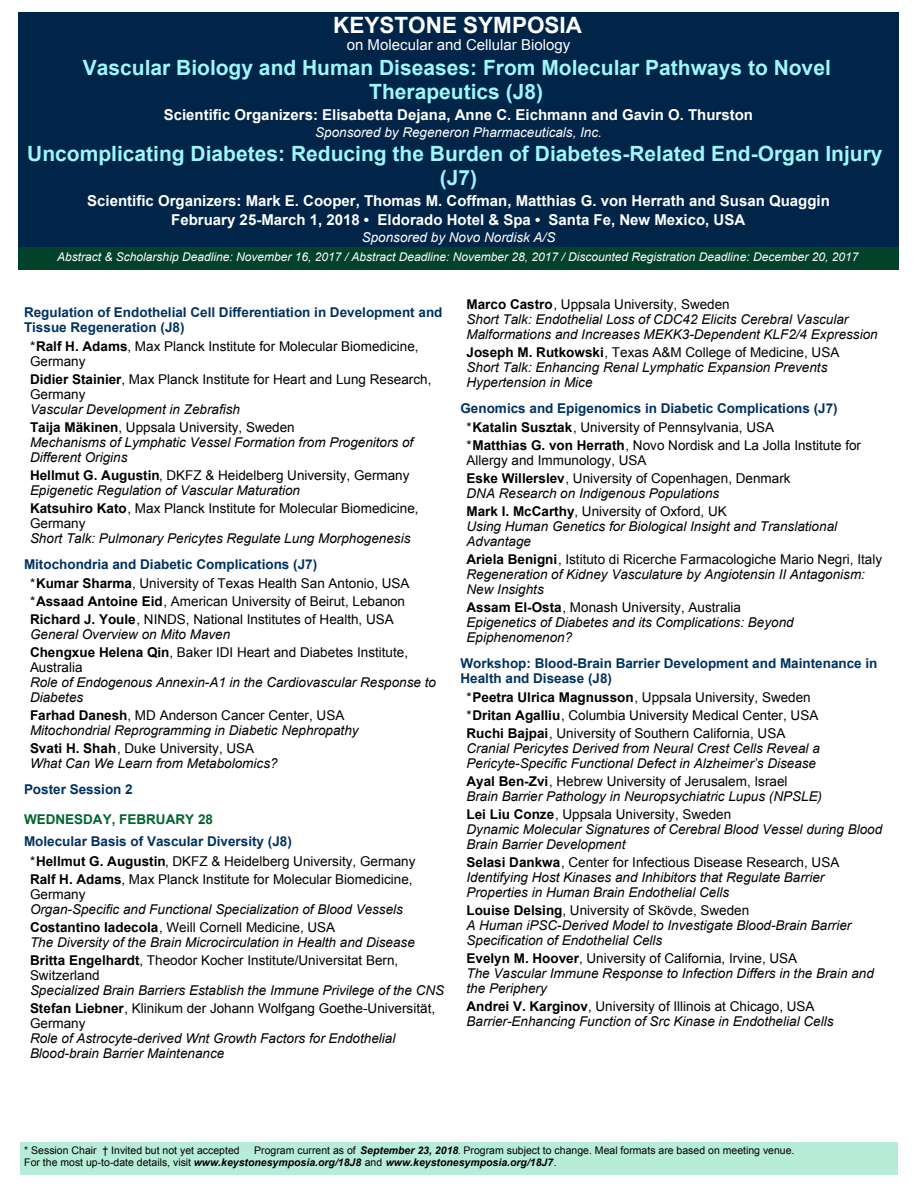
<style>
.page{position:relative;width:918px;height:1188px;background:#fff}
.page>*{position:absolute;margin:0;border:0;box-sizing:border-box;transform-origin:0 0}
.t1{font:700 22.5px "Arial";color:#fff}
.t2{font:700 21px/24px "Arial";color:#9df7fd;text-align:center}
.t3{font:700 15px/19.5px "Arial";color:#fff;text-align:center}
.t4{font:15px "Arial";color:#fff}
.t5{font:italic 13.5px/15px "Arial";color:#000}
.t6{font:13.5px/15px "Arial";color:#000}
.t7{font:700 13.5px/19.5px "Arial";color:#003260}
.t8{font:italic 13.5px "Arial";color:#fff}
.t9{font:700 13.5px "Arial";color:#00652e}
.t10{font:italic 12px "Arial";color:#fff}
.t11{font:10.5px/12px "Arial";color:#000}
.s1{font-weight:700}
.s2{font-weight:700;font-style:normal}
.s3{font-style:normal}
.s4{font-weight:400;color:#000}
.s5{color:#000}
.s6{font-style:italic}
.s7{font-weight:700;font-style:italic}
</style>
<div class="page">
<div style="left:20px;top:1142px;width:877px;height:33px;background:#b7ecd8"></div>
<div style="left:18px;top:12px;width:881px;height:236px;background:#012548"></div>
<div style="left:18px;top:248px;width:881px;height:22px;background:#02412a"></div>
<h1 class="t1" style="left:333px;top:17px;width:250px">KEYSTONE SYMPOSIA</h1>
<p class="t4" style="left:347px;top:39px;width:225px">on Molecular and Cellular Biology</p>
<h2 class="t2" style="left:83px;top:58px;width:750px">Vascular Biology and Human Diseases: From Molecular Pathways to Novel<br>Therapeutics (J8)</h2>
<p class="t3" style="left:164px;top:106px;width:591px">Scientific Organizers: Elisabetta Dejana, Anne C. Eichmann and Gavin O. Thurston</p>
<p class="t8" style="left:315px;top:127px;width:288px">Sponsored by Regeneron Pharmaceuticals, Inc.</p>
<h2 class="t2" style="left:27px;top:143px;width:857px">Uncomplicating Diabetes: Reducing the Burden of Diabetes-Related End-Organ Injury (J7)</h2>
<p class="t3" style="left:87px;top:192px;width:744px">Scientific Organizers: Mark E. Cooper, Thomas M. Coffman, Matthias G. von Herrath and Susan Quaggin<br>February 25-March 1, 2018 • Eldorado Hotel &amp; Spa • Santa Fe, New Mexico, USA</p>
<p class="t8" style="left:362px;top:232px;width:195px">Sponsored by Novo Nordisk A/S</p>
<p class="t10" style="left:57px;top:252px;width:803px">Abstract &amp; Scholarship Deadline: November 16, 2017 / Abstract Deadline: November 28, 2017 / Discounted Registration Deadline: December 20, 2017</p>
<p class="t7" style="left:24px;top:306px;width:420px;line-height:15px">Regulation of Endothelial Cell Differentiation in Development and<br>Tissue Regeneration (J8)</p>
<p class="t6" style="left:30px;top:340px;width:390px">*<span class="s1">Ralf H. Adams</span>, Max Planck Institute for Molecular Biomedicine,<br>Germany</p>
<p class="t6" style="left:30px;top:373px;width:403px"><span class="s1">Didier Stainier</span>, Max Planck Institute for Heart and Lung Research,<br>Germany</p>
<p class="t5" style="left:30px;top:401px;width:266px;line-height:18px">Vascular Development in Zebrafish<br><span class="s2">Taija Mäkinen</span><span class="s3">, Uppsala University, Sweden</span></p>
<p class="t5" style="left:30px;top:436px;width:385px">Mechanisms of Lymphatic Vessel Formation from Progenitors of<br>Different Origins</p>
<p class="t5" style="left:30px;top:469px;width:381px"><span class="s2">Hellmut G. Augustin</span><span class="s3">, DKFZ &amp; Heidelberg University, Germany<br></span>Epigenetic Regulation of Vascular Maturation</p>
<p class="t6" style="left:30px;top:502px;width:390px"><span class="s1">Katsuhiro Kato</span>, Max Planck Institute for Molecular Biomedicine,<br>Germany</p>
<p class="t5" style="left:30px;top:532px;width:382px">Short Talk: Pulmonary Pericytes Regulate Lung Morphogenesis</p>
<p class="t7" style="left:30px;top:555px;width:381px;text-indent:-6px">Mitochondria and Diabetic Complications (J7)<br><span class="s4">*</span><span class="s5">Kumar Sharma</span><span class="s4">, University of Texas Health San Antonio, USA</span></p>
<p class="t6" style="left:30px;top:594px;width:377px;line-height:18px">*<span class="s1">Assaad Antoine Eid</span>, American University of Beirut, Lebanon<br><span class="s1">Richard J. Youle</span>, NINDS, National Institutes of Health, USA</p>
<p class="t6" style="left:30px;top:627px;width:380px;line-height:18px"><span class="s6">General Overview on Mito Maven<br></span><span class="s1">Chengxue Helena Qin</span>, Baker IDI Heart and Diabetes Institute,</p>
<p class="t6" style="left:30px;top:661px;width:54px">Australia</p>
<p class="t5" style="left:30px;top:676px;width:408px">Role of Endogenous Annexin-A1 in the Cardiovascular Response to<br>Diabetes</p>
<p class="t5" style="left:30px;top:709px;width:330px"><span class="s2">Farhad Danesh</span><span class="s3">, MD Anderson Cancer Center, USA<br></span>Mitochondrial Reprogramming in Diabetic Nephropathy</p>
<p class="t5" style="left:30px;top:742px;width:249px"><span class="s2">Svati H. Shah</span><span class="s3">, Duke University, USA<br></span>What Can We Learn from Metabolomics?</p>
<p class="t7" style="left:24px;top:780px;width:110px">Poster Session 2</p>
<p class="t9" style="left:24px;top:814px;width:191px">WEDNESDAY, FEBRUARY 28</p>
<p class="t7" style="left:30px;top:833px;width:387px;text-indent:-6px">Molecular Basis of Vascular Diversity (J8)<br><span class="s4">*</span><span class="s5">Hellmut G. Augustin</span><span class="s4">, DKFZ &amp; Heidelberg University, Germany</span></p>
<p class="t6" style="left:30px;top:873px;width:384px"><span class="s1">Ralf H. Adams</span>, Max Planck Institute for Molecular Biomedicine,<br>Germany</p>
<p class="t5" style="left:30px;top:901px;width:374px;line-height:18px">Organ-Specific and Functional Specialization of Blood Vessels<br><span class="s2">Costantino Iadecola</span><span class="s3">, Weill Cornell Medicine, USA</span></p>
<p class="t5" style="left:30px;top:934px;width:386px;line-height:18px">The Diversity of the Brain Microcirculation in Health and Disease<br><span class="s2">Britta Engelhardt</span><span class="s3">, Theodor Kocher Institute/Universitat Bern,</span></p>
<p class="t6" style="left:30px;top:969px;width:71px">Switzerland</p>
<p class="t5" style="left:30px;top:982px;width:416px;line-height:18px">Specialized Brain Barriers Establish the Immune Privilege of the CNS<br><span class="s2">Stefan Liebner</span><span class="s3">, Klinikum der Johann Wolfgang Goethe-Universität,</span></p>
<p class="t6" style="left:30px;top:1017px;width:57px">Germany</p>
<p class="t5" style="left:30px;top:1031px;width:367px">Role of Astrocyte-derived Wnt Growth Factors for Endothelial<br>Blood-brain Barrier Maintenance</p>
<p class="t5" style="left:466px;top:298px;width:413px"><span class="s2">Marco Castro</span><span class="s3">, Uppsala University, Sweden<br></span>Short Talk: Endothelial Loss of CDC42 Elicits Cerebral Vascular<br>Malformations and Increases MEKK3-Dependent KLF2/4 Expression</p>
<p class="t5" style="left:466px;top:346px;width:374px"><span class="s2">Joseph M. Rutkowski</span><span class="s3">, Texas A&amp;M College of Medicine, USA<br></span>Short Talk: Enhancing Renal Lymphatic Expansion Prevents<br>Hypertension in Mice</p>
<p class="t7" style="left:466px;top:399px;width:373px;text-indent:-6px">Genomics and Epigenomics in Diabetic Complications (J7) <span class="s4">*</span><span class="s5">Katalin Susztak</span><span class="s4">, University of Pennsylvania, USA</span></p>
<p class="t6" style="left:466px;top:439px;width:396px">*<span class="s1">Matthias G. von Herrath</span>, Novo Nordisk and La Jolla Institute for<br>Allergy and Immunology, USA</p>
<p class="t5" style="left:466px;top:472px;width:326px"><span class="s2">Eske Willerslev</span><span class="s3">, University of Copenhagen, Denmark<br></span>DNA Research on Indigenous Populations</p>
<p class="t5" style="left:466px;top:505px;width:372px"><span class="s2">Mark I. McCarthy</span><span class="s3">, University of Oxford, UK<br></span>Using Human Genetics for Biological Insight and Translational<br>Advantage</p>
<p class="t5" style="left:466px;top:553px;width:417px"><span class="s2">Ariela Benigni</span><span class="s3">, Istituto di Ricerche Farmacologiche Mario Negri, Italy<br></span>Regeneration of Kidney Vasculature by Angiotensin II Antagonism:<br>New Insights</p>
<p class="t5" style="left:466px;top:601px;width:329px"><span class="s2">Assam El-Osta</span><span class="s3">, Monash University, Australia<br></span>Epigenetics of Diabetes and its Complications: Beyond<br>Epiphenomenon?</p>
<p class="t7" style="left:460px;top:657px;width:419px;line-height:15px">Workshop: Blood-Brain Barrier Development and Maintenance in<br>Health and Disease (J8)</p>
<p class="t6" style="left:466px;top:690px;width:353px;line-height:18px">*<span class="s1">Peetra Ulrica Magnusson</span>, Uppsala University, Sweden *<span class="s1">Dritan Agalliu</span>, Columbia University Medical Center, USA<br><span class="s1">Ruchi Bajpai</span>, University of Southern California, USA</p>
<p class="t5" style="left:466px;top:742px;width:355px">Cranial Pericytes Derived from Neural Crest Cells Reveal a<br>Pericyte-Specific Functional Defect in Alzheimer’s Disease</p>
<p class="t5" style="left:466px;top:775px;width:357px"><span class="s2">Ayal Ben-Zvi</span><span class="s3">, Hebrew University of Jerusalem, Israel<br></span>Brain Barrier Pathology in Neuropsychiatric Lupus (NPSLE)</p>
<p class="t5" style="left:466px;top:808px;width:417px"><span class="s2">Lei Liu Conze</span><span class="s3">, Uppsala University, Sweden<br></span>Dynamic Molecular Signatures of Cerebral Blood Vessel during Blood<br>Brain Barrier Development</p>
<p class="t5" style="left:466px;top:856px;width:374px"><span class="s2">Selasi Dankwa</span><span class="s3">, Center for Infectious Disease Research, USA<br></span>Identifying Host Kinases and Inhibitors that Regulate Barrier<br>Properties in Human Brain Endothelial Cells</p>
<p class="t5" style="left:466px;top:904px;width:386px"><span class="s2">Louise Delsing</span><span class="s3">, University of Skövde, Sweden<br></span>A Human iPSC-Derived Model to Investigate Blood-Brain Barrier<br>Specification of Endothelial Cells</p>
<p class="t5" style="left:466px;top:952px;width:409px"><span class="s2">Evelyn M. Hoover</span><span class="s3">, University of California, Irvine, USA<br></span>The Vascular Immune Response to Infection Differs in the Brain and the Periphery</p>
<p class="t5" style="left:466px;top:1000px;width:368px"><span class="s2">Andrei V. Karginov</span><span class="s3">, University of Illinois at Chicago, USA<br></span>Barrier-Enhancing Function of Src Kinase in Endothelial Cells</p>
<p class="t11" style="left:24px;top:1145px;width:217px">* Session Chair † Invited but not yet accepted</p>
<p class="t11" style="left:24px;top:1145px;width:772px;text-indent:230px">Program current as of <span class="s7">September 23, 2018</span>. Program subject to change. Meal formats are based on meeting venue.<br>For the most up-to-date details, visit <span class="s7">www.keystonesymposia.org/18J8</span> and <span class="s7">www.keystonesymposia.org/18J7</span>.</p>
</div>
